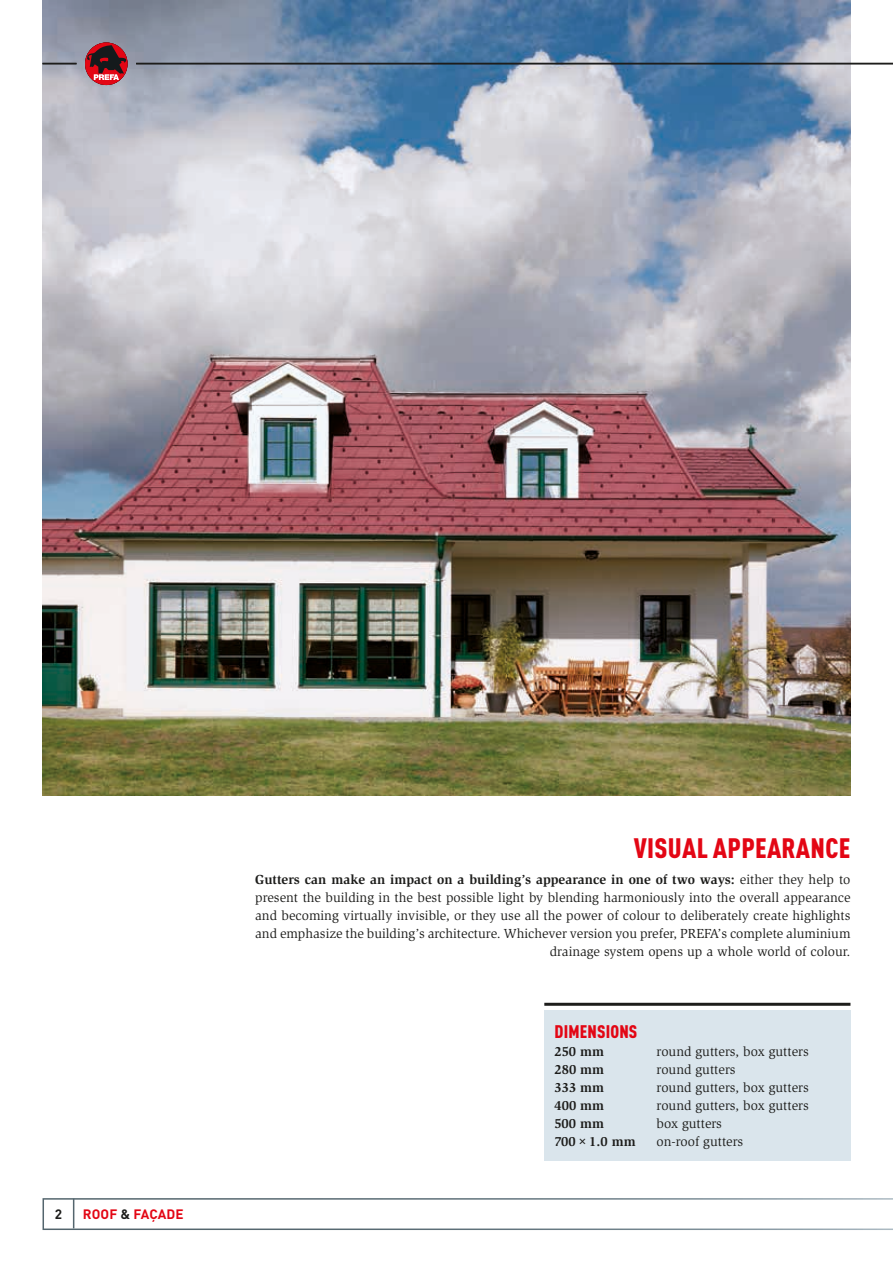
<style>
.page{position:relative;width:893px;height:1263px;background:#fff}
.page>*{position:absolute;margin:0;border:0;box-sizing:border-box;transform-origin:0 0}
.t1{font:900 condensed 27.75px "DIN Pro";letter-spacing:.01em;color:#e30614}
.t2{font:900 condensed 18px "DIN Pro";letter-spacing:.01em;color:#e30614}
.t3{font:13.5px/18px "ITC Slimbach LTCE";color:#1d1d1b;text-align:right}
.t4{font:700 13.5px "ITC Slimbach LTCE";color:#1d1d1b}
.t5{font:700 13.5px "DIN Pro";color:#e30614}
.t6{font:700 13.5px "DIN Pro";color:#1d1d1b}
.s1{color:#1d1d1b}
.s2{font-weight:700}
</style>
<div class="page">
<img style="left:43px;top:0;width:807px;height:795px">
<div style="left:544px;top:1010px;width:306px;height:151px;background:#dae5ec"></div>
<hr style="left:544px;top:1003px;width:306px;height:3px;background:#1d1d1b">
<svg style="left:43px;top:1198px;width:850px;height:32px"></svg>
<hr style="left:43px;top:63px;width:34px;height:1px;background:#1d1d1b">
<hr style="left:136px;top:63px;width:757px;height:1px;background:#1d1d1b">
<svg style="left:85px;top:43px;width:43px;height:42px;background:#8f3942"></svg>
<p class="t6" style="left:55px;top:1203px;width:9px">2</p>
<p class="t5" style="left:83px;top:1203px;width:102px">ROOF <span class="s1">&amp;</span> FAÇADE</p>
<h1 class="t1" style="left:634px;top:826px;width:218px">VISUAL APPEARANCE</h1>
<p class="t3" style="left:255px;top:871px;width:597px"><span class="s2">Gutters can make an impact on a building’s appearance in one of two ways:</span> either they help to present the building in the best possible light by blending harmoniously into the overall appearance and becoming virtually invisible, or they use all the power of colour to deliberately create highlights and emphasize the building’s architecture. Whichever version you prefer, PREFA’s complete aluminium drainage system opens up a whole world of colour.</p>
<h2 class="t2" style="left:555px;top:1018px;width:84px">DIMENSIONS</h2>
<p class="t4" style="left:554px;top:1044px;width:51px">250 mm</p>
<p class="t3" style="left:657px;top:1043px;width:154px">round gutters, box gutters</p>
<p class="t4" style="left:554px;top:1062px;width:51px">280 mm</p>
<p class="t3" style="left:657px;top:1061px;width:80px">round gutters</p>
<p class="t4" style="left:554px;top:1080px;width:51px">333 mm</p>
<p class="t3" style="left:657px;top:1079px;width:154px">round gutters, box gutters</p>
<p class="t4" style="left:554px;top:1098px;width:51px">400 mm</p>
<p class="t3" style="left:657px;top:1097px;width:154px">round gutters, box gutters</p>
<p class="t4" style="left:554px;top:1116px;width:51px">500 mm</p>
<p class="t3" style="left:657px;top:1115px;width:67px">box gutters</p>
<p class="t4" style="left:554px;top:1134px;width:83px">700×1.0 mm</p>
<p class="t3" style="left:657px;top:1133px;width:88px">on-roof gutters</p>
</div>
